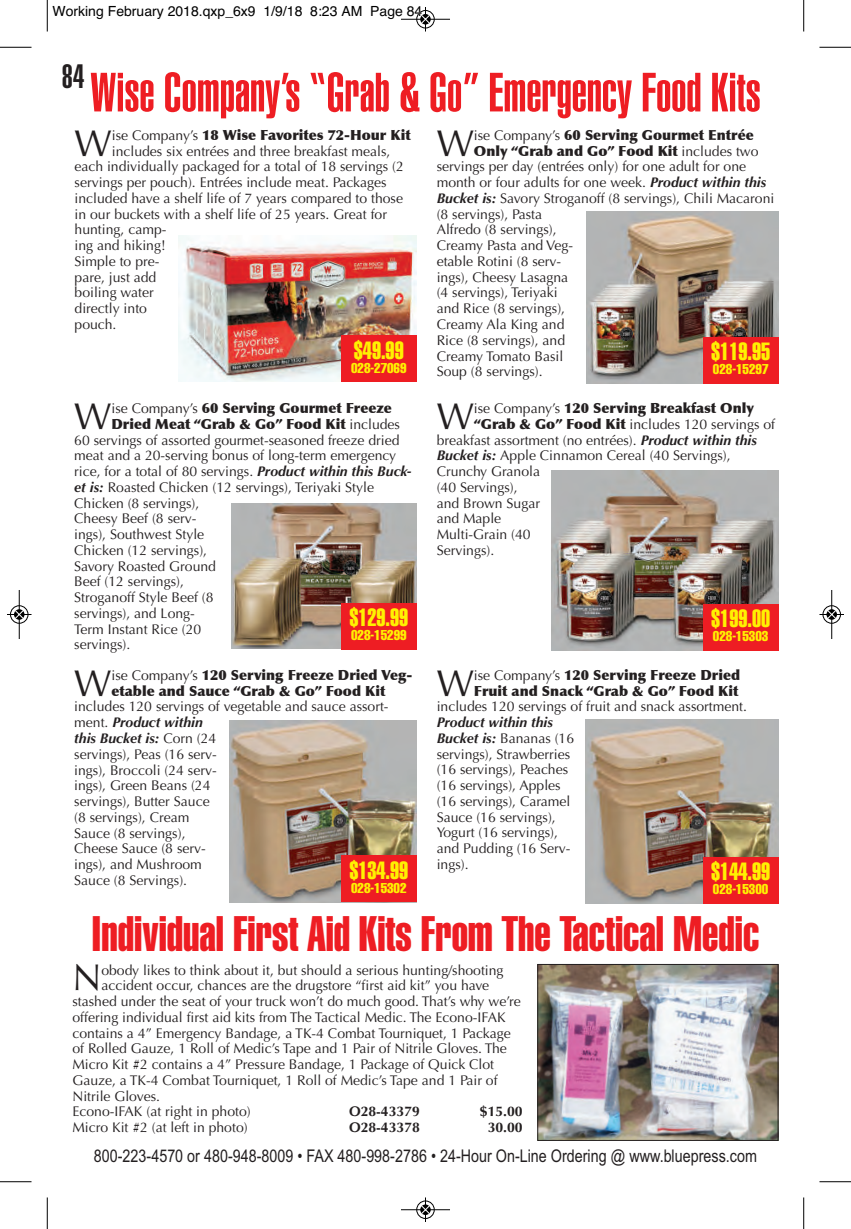
<style>
.page{position:relative;width:851px;height:1229px;background:#fff}
.page>*{position:absolute;margin:0;border:0;box-sizing:border-box;transform-origin:0 0}
.t1{font:54.25px "Helvetica LT Std Ultra Comp";color:#ee1d23}
.t2{font:49px "Helvetica LT Std Extra Comp";color:#ee1d23}
.t3{font:37.27px "Optima LT Std";color:#231f20}
.t4{font:33.25px "Helvetica LT Std Ultra Comp";color:#231f20}
.t5{font:24.5px "Helvetica LT Std Extra Comp";color:#fff101}
.t6{font:17.5px "Arial Narrow";color:#231f20}
.t7{font:14px/15.8px "Optima LT Std";color:#231f20}
.t8{font:900 14px/15.8px "Optima";color:#231f20}
.t9{font:14px "Helvetica LT Std Comp";color:#fff101}
.t10{font:14px "Helvetica";color:#000}
.t11{font:700 14px "Optima LT Std";color:#231f20}
.s1{font-family:"Optima LT Std";font-weight:400}
.s2{font-weight:700;font-style:italic}
.s3{font-family:"Optima";font-weight:900}
</style>
<div class="page">
<img style="left:539px;top:966px;width:237px;height:172px">
<div style="left:537px;top:964px;width:241px;height:176px;border:1px solid #231f20"></div>
<img style="left:178px;top:236px;width:238px;height:146px">
<img style="left:586px;top:719px;width:192px;height:184px">
<img style="left:229px;top:721px;width:187px;height:181px">
<img style="left:552px;top:470px;width:226px;height:180px">
<img style="left:231px;top:503px;width:185px;height:146px">
<img style="left:586px;top:211px;width:192px;height:172px">
<div style="left:702px;top:337px;width:76px;height:46px;background:#ee1d23"></div>
<div style="left:702px;top:604px;width:76px;height:46px;background:#ee1d23"></div>
<div style="left:702px;top:857px;width:76px;height:46px;background:#ee1d23"></div>
<div style="left:341px;top:603px;width:75px;height:46px;background:#ee1d23"></div>
<div style="left:341px;top:855px;width:75px;height:47px;background:#ee1d23"></div>
<div style="left:341px;top:335px;width:75px;height:47px;background:#ee1d23"></div>
<hr style="left:47px;top:0;width:1px;height:32px;background:#000">
<hr style="left:0;top:47px;width:32px;height:1px;background:#000">
<hr style="left:803px;top:0;width:1px;height:32px;background:#000">
<hr style="left:819px;top:47px;width:31px;height:1px;background:#000">
<hr style="left:47px;top:1197px;width:1px;height:31px;background:#000">
<hr style="left:0;top:1181px;width:32px;height:1px;background:#000">
<hr style="left:803px;top:1197px;width:1px;height:31px;background:#000">
<hr style="left:819px;top:1181px;width:31px;height:1px;background:#000">
<div style="left:416px;top:10px;width:19px;height:19px;border:1px solid #fff;border-radius:50%"></div>
<hr style="left:401px;top:19px;width:49px;height:1px;background:#000">
<div style="left:416px;top:10px;width:18px;height:18px;border:1px solid #000;border-radius:50%"></div>
<svg style="left:421px;top:7px;width:9px;height:25px"></svg>
<div style="left:416px;top:1200px;width:19px;height:19px;border:1px solid #fff;border-radius:50%"></div>
<hr style="left:401px;top:1209px;width:49px;height:1px;background:#000">
<div style="left:416px;top:1200px;width:18px;height:18px;border:1px solid #000;border-radius:50%"></div>
<svg style="left:421px;top:1197px;width:9px;height:25px"></svg>
<div style="left:10px;top:605px;width:19px;height:19px;border:1px solid #fff;border-radius:50%"></div>
<hr style="left:19px;top:590px;width:1px;height:49px;background:#000">
<div style="left:10px;top:605px;width:18px;height:18px;border:1px solid #000;border-radius:50%"></div>
<svg style="left:7px;top:610px;width:25px;height:9px"></svg>
<div style="left:822px;top:605px;width:19px;height:19px;border:1px solid #fff;border-radius:50%"></div>
<hr style="left:831px;top:590px;width:1px;height:49px;background:#000">
<div style="left:822px;top:605px;width:18px;height:18px;border:1px solid #000;border-radius:50%"></div>
<svg style="left:819px;top:610px;width:25px;height:9px"></svg>
<p class="t10" style="left:52px;top:3px;width:371px">Working February 2018.qxp_6x9 1/9/18 8:23 AM Page 84</p>
<h3 class="t4" style="left:62px;top:64px;width:24px">84</h3>
<h1 class="t1" style="left:90px;top:73px;width:672px">Wise Company’s “Grab &amp; Go” Emergency Food Kits</h1>
<h3 class="t3" style="left:75px;top:128px;width:39px">W</h3>
<p class="t8" style="left:112px;top:127px;width:300px"><span class="s1">ise Company’s</span> 18 Wise Favorites 72-Hour Kit</p>
<p class="t7" style="left:75px;top:144px;width:331px;text-indent:37px">includes six entrées and three breakfast meals, each individually packaged for a total of 18 servings (2 servings per pouch). Entrées include meat. Packages included have a shelf life of 7 years compared to those in our buckets with a shelf life of 25 years. Great for hunting, camp-<br>ing and hiking!<br>Simple to pre-<br>pare, just add<br>boiling water<br>directly into<br>pouch.</p>
<h3 class="t5" style="left:354px;top:341px;width:51px">$49.99</h3>
<p class="t9" style="left:351px;top:362px;width:57px">O28-27069</p>
<h3 class="t3" style="left:436px;top:128px;width:39px">W</h3>
<p class="t8" style="left:474px;top:127px;width:286px"><span class="s1">ise Company’s</span> 60 Serving Gourmet Entrée<br>Only “Grab and Go” Food Kit <span class="s1">includes two</span></p>
<p class="t7" style="left:436px;top:160px;width:339px">servings per day (entrées only) for one adult for one month or four adults for one week. <span class="s2">Product within this<br>Bucket is:</span> Savory Stroganoff (8 servings), Chili Macaroni (8 servings), Pasta<br>Alfredo (8 servings),<br>Creamy Pasta and Veg-<br>etable Rotini (8 serv-<br>ings), Cheesy Lasagna<br>(4 servings), Teriyaki<br>and Rice (8 servings),<br>Creamy Ala King and<br>Rice (8 servings), and<br>Creamy Tomato Basil<br>Soup (8 servings).</p>
<h3 class="t5" style="left:711px;top:342px;width:60px">$119.95</h3>
<p class="t9" style="left:712px;top:364px;width:57px">O28-15297</p>
<h3 class="t3" style="left:74px;top:401px;width:39px">W</h3>
<p class="t8" style="left:111px;top:400px;width:290px"><span class="s1">ise Company’s</span> 60 Serving Gourmet Freeze<br>Dried Meat “Grab &amp; Go” Food Kit <span class="s1">includes</span></p>
<p class="t7" style="left:74px;top:433px;width:339px">60 servings of assorted gourmet-seasoned freeze dried meat and a 20-serving bonus of long-term emergency rice, for a total of 80 servings. <span class="s2">Product within this Buck&shy;et is:</span> Roasted Chicken (12 servings), Teriyaki Style<br>Chicken (8 servings),<br>Cheesy Beef (8 serv-<br>ings), Southwest Style<br>Chicken (12 servings),<br>Savory Roasted Ground<br>Beef (12 servings),<br>Stroganoff Style Beef (8<br>servings), and Long-<br>Term Instant Rice (20<br>servings).</p>
<h3 class="t5" style="left:349px;top:608px;width:60px">$129.99</h3>
<p class="t9" style="left:351px;top:630px;width:57px">O28-15299</p>
<h3 class="t3" style="left:436px;top:401px;width:39px">W</h3>
<p class="t8" style="left:474px;top:400px;width:281px"><span class="s1">ise Company’s</span> 120 Serving Breakfast Only</p>
<p class="t7" style="left:436px;top:417px;width:340px;text-indent:37px"><span class="s3">“Grab &amp; Go” Food Kit</span> includes 120 servings of breakfast assortment (no entrées). <span class="s2">Product within this<br>Bucket is:</span> Apple Cinnamon Cereal (40 Servings),<br>Crunchy Granola<br>(40 Servings),<br>and Brown Sugar<br>and Maple<br>Multi-Grain (40<br>Servings).</p>
<h3 class="t5" style="left:711px;top:609px;width:60px">$199.00</h3>
<p class="t9" style="left:712px;top:631px;width:57px">O28-15303</p>
<h3 class="t3" style="left:74px;top:668px;width:39px">W</h3>
<p class="t8" style="left:111px;top:667px;width:302px"><span class="s1">ise Company’s</span> 120 Serving Freeze Dried Veg&shy;etable and Sauce “Grab &amp; Go” Food Kit</p>
<p class="t7" style="left:74px;top:700px;width:316px">includes 120 servings of vegetable and sauce assort&shy;ment. <span class="s2">Product within<br>this Bucket is:</span> Corn (24<br>servings), Peas (16 serv-<br>ings), Broccoli (24 serv-<br>ings), Green Beans (24<br>servings), Butter Sauce<br>(8 servings), Cream<br>Sauce (8 servings),<br>Cheese Sauce (8 serv-<br>ings), and Mushroom<br>Sauce (8 Servings).</p>
<h3 class="t5" style="left:349px;top:861px;width:60px">$134.99</h3>
<p class="t9" style="left:351px;top:882px;width:57px">O28-15302</p>
<h3 class="t3" style="left:436px;top:667px;width:39px">W</h3>
<p class="t8" style="left:474px;top:667px;width:268px"><span class="s1">ise Company’s</span> 120 Serving Freeze Dried<br>Fruit and Snack “Grab &amp; Go” Food Kit</p>
<p class="t7" style="left:436px;top:700px;width:312px">includes 120 servings of fruit and snack assortment.</p>
<p class="t7" style="left:436px;top:716px;width:139px"><span class="s2">Product within this<br>Bucket is:</span> Bananas (16 servings), Strawberries (16 servings), Peaches (16 servings), Apples (16 servings), Caramel<br>Sauce (16 servings),<br>Yogurt (16 servings), and Pudding (16 Serv&shy;ings).</p>
<h3 class="t5" style="left:711px;top:863px;width:60px">$144.99</h3>
<p class="t9" style="left:712px;top:884px;width:57px">O28-15300</p>
<h2 class="t2" style="left:91px;top:916px;width:669px">Individual First Aid Kits From The Tactical Medic</h2>
<h3 class="t3" style="left:72px;top:962px;width:31px">N</h3>
<p class="t7" style="left:101px;top:963px;width:404px">obody likes to think about it, but should a serious hunting/shooting</p>
<p class="t7" style="left:101px;top:979px;width:389px">accident occur, chances are the drugstore “first aid kit” you have</p>
<p class="t7" style="left:72px;top:994px;width:450px">stashed under the seat of your truck won’t do much good. That’s why we’re</p>
<p class="t7" style="left:72px;top:1010px;width:434px">offering individual first aid kits from The Tactical Medic. The Econo-IFAK</p>
<p class="t7" style="left:72px;top:1026px;width:440px">contains a 4” Emergency Bandage, a TK-4 Combat Tourniquet, 1 Package</p>
<p class="t7" style="left:72px;top:1042px;width:436px">of Rolled Gauze, 1 Roll of Medic’s Tape and 1 Pair of Nitrile Gloves. The</p>
<p class="t7" style="left:72px;top:1057px;width:423px">Micro Kit #2 contains a 4” Pressure Bandage, 1 Package of Quick Clot</p>
<p class="t7" style="left:72px;top:1073px;width:426px">Gauze, a TK-4 Combat Tourniquet, 1 Roll of Medic’s Tape and 1 Pair of</p>
<p class="t7" style="left:72px;top:1089px;width:89px">Nitrile Gloves.</p>
<p class="t7" style="left:72px;top:1105px;width:180px">Econo-IFAK (at right in photo)</p>
<p class="t11" style="left:349px;top:1105px;width:72px">O28-43379</p>
<p class="t11" style="left:480px;top:1105px;width:44px">$15.00</p>
<p class="t7" style="left:72px;top:1120px;width:177px">Micro Kit #2 (at left in photo)</p>
<p class="t11" style="left:349px;top:1121px;width:72px">O28-43378</p>
<p class="t11" style="left:487px;top:1121px;width:37px">30.00</p>
<p class="t6" style="left:94px;top:1146px;width:664px">800-223-4570 or 480-948-8009 • FAX 480-998-2786 • 24-Hour On-Line Ordering @ www.bluepress.com</p>
</div>
